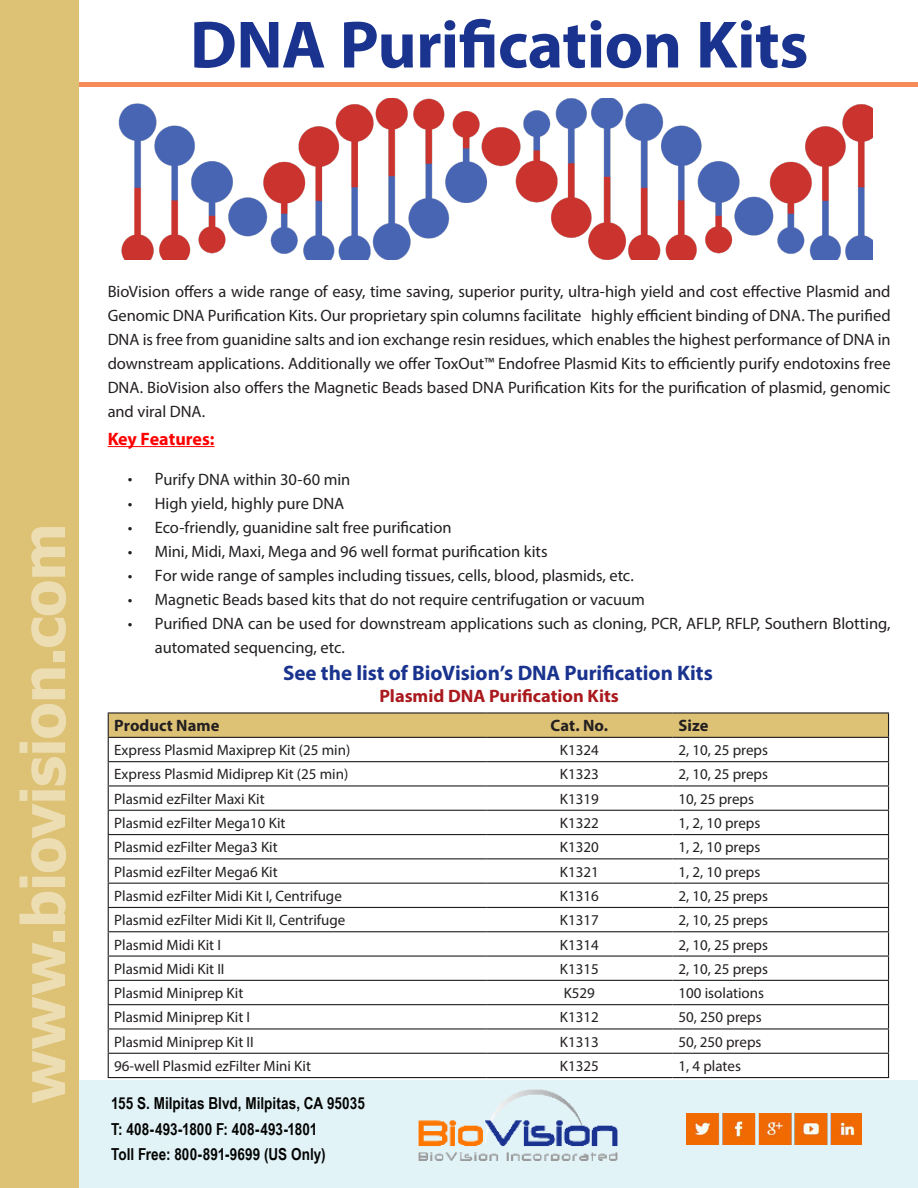
<style>
.page{position:relative;width:918px;height:1188px;background:#fff}
.page>*{position:absolute;margin:0;border:0;box-sizing:border-box;transform-origin:0 0}
.t1{font:700 67.5px "Myriad Pro";letter-spacing:-.01em;color:#19338f}
.t2{font:700 60px "Tahoma";letter-spacing:-.015em;color:#edddb3}
.t3{font:700 21px "Myriad Pro";color:#19338f}
.t4{font:700 18px "Myriad Pro";color:#aa191d}
.t5{font:700 18px "Myriad Pro";color:#f00}
.t6{font:16.5px/24px "Myriad Pro";letter-spacing:-.005em;color:#231f20;text-align:justify}
.t7{font:700 16.5px/25.5px "Arial Narrow";letter-spacing:.005em;color:#040503}
.t8{font:700 16.5px "Myriad Pro";color:#231f20}
.t9{font:15px "Myriad Pro";color:#231f20}
</style>
<div class="page">
<div style="left:0;top:0;width:79px;height:1188px;background:#ddc275"></div>
<div style="left:79px;top:1080px;width:839px;height:108px;background:#e2f3f8"></div>
<img style="left:418px;top:1089px;width:200px;height:72px">
<img style="left:686px;top:1113px;width:175px;height:32px">
<div style="left:80px;top:82px;width:838px;height:5px;background:#f68b59"></div>
<hr style="left:108px;top:446px;width:107px;height:1px;background:#f00">
<hr style="left:108px;top:712px;width:378px;height:2px;background:#231f20">
<hr style="left:486px;top:712px;width:187px;height:2px;background:#231f20">
<hr style="left:673px;top:712px;width:216px;height:2px;background:#231f20">
<svg style="left:108px;top:713px;width:781px;height:364px"></svg>
<hr style="left:108px;top:1077px;width:378px;height:1px;background:#231f20">
<hr style="left:486px;top:1077px;width:187px;height:1px;background:#231f20">
<hr style="left:673px;top:1077px;width:216px;height:1px;background:#231f20">
<img style="left:119px;top:99px;width:754px;height:160px">
<p class="t1" style="left:190px;top:1px;width:620px">DNA Purification Kits</p>
<h2 class="t2" style="left:1px;top:1104px;width:582px;rotate:-90deg">www.biovision.com</h2>
<p class="t6" style="left:108px;top:279px;width:785px">BioVision offers a wide range of easy, time saving, superior purity, ultra-high yield and cost effective Plasmid and Genomic DNA Purification Kits. Our proprietary spin columns facilitate highly efficient binding of DNA. The purified DNA is free from guanidine salts and ion exchange resin residues, which enables the highest performance of DNA in downstream applications. Additionally we offer ToxOut™ Endofree Plasmid Kits to efficiently purify endotoxins free DNA. BioVision also offers the Magnetic Beads based DNA Purification Kits for the purification of plasmid, genomic and viral DNA.</p>
<p class="t5" style="left:108px;top:427px;width:108px">Key Features:</p>
<p class="t6" style="left:128px;top:467px;width:224px">• Purify DNA within 30-60 min</p>
<p class="t6" style="left:128px;top:491px;width:218px">• High yield, highly pure DNA</p>
<p class="t6" style="left:128px;top:515px;width:325px">• Eco-friendly, guanidine salt free purification</p>
<p class="t6" style="left:128px;top:539px;width:421px">• Mini, Midi, Maxi, Mega and 96 well format purification kits</p>
<p class="t6" style="left:128px;top:563px;width:507px">• For wide range of samples including tissues, cells, blood, plasmids, etc.</p>
<p class="t6" style="left:128px;top:587px;width:518px">• Magnetic Beads based kits that do not require centrifugation or vacuum</p>
<p class="t6" style="left:155px;top:611px;width:737px;text-indent:-27px">• Purified DNA can be used for downstream applications such as cloning, PCR, AFLP, RFLP, Southern Blotting, automated sequencing, etc.</p>
<p class="t3" style="left:283px;top:659px;width:431px">See the list of BioVision’s DNA Purification Kits</p>
<p class="t8" style="left:114px;top:715px;width:107px">Product Name</p>
<p class="t8" style="left:551px;top:715px;width:59px">Cat. No.</p>
<p class="t8" style="left:679px;top:715px;width:31px">Size</p>
<p class="t9" style="left:114px;top:741px;width:238px">Express Plasmid Maxiprep Kit (25 min)</p>
<p class="t9" style="left:560px;top:741px;width:40px">K1324</p>
<p class="t9" style="left:679px;top:741px;width:91px">2, 10, 25 preps</p>
<p class="t9" style="left:114px;top:765px;width:236px">Express Plasmid Midiprep Kit (25 min)</p>
<p class="t9" style="left:560px;top:765px;width:40px">K1323</p>
<p class="t9" style="left:679px;top:765px;width:91px">2, 10, 25 preps</p>
<p class="t9" style="left:114px;top:789px;width:152px">Plasmid ezFilter Maxi Kit</p>
<p class="t9" style="left:560px;top:789px;width:40px">K1319</p>
<p class="t9" style="left:679px;top:789px;width:77px">10, 25 preps</p>
<p class="t9" style="left:114px;top:814px;width:173px">Plasmid ezFilter Mega10 Kit</p>
<p class="t9" style="left:560px;top:814px;width:40px">K1322</p>
<p class="t9" style="left:679px;top:814px;width:83px">1, 2, 10 preps</p>
<p class="t9" style="left:114px;top:838px;width:165px">Plasmid ezFilter Mega3 Kit</p>
<p class="t9" style="left:560px;top:838px;width:40px">K1320</p>
<p class="t9" style="left:679px;top:838px;width:83px">1, 2, 10 preps</p>
<p class="t9" style="left:114px;top:862px;width:165px">Plasmid ezFilter Mega6 Kit</p>
<p class="t9" style="left:560px;top:862px;width:40px">K1321</p>
<p class="t9" style="left:679px;top:862px;width:83px">1, 2, 10 preps</p>
<p class="t9" style="left:114px;top:887px;width:229px">Plasmid ezFilter Midi Kit I, Centrifuge</p>
<p class="t9" style="left:560px;top:887px;width:40px">K1316</p>
<p class="t9" style="left:679px;top:887px;width:91px">2, 10, 25 preps</p>
<p class="t9" style="left:114px;top:911px;width:233px">Plasmid ezFilter Midi Kit II, Centrifuge</p>
<p class="t9" style="left:560px;top:911px;width:40px">K1317</p>
<p class="t9" style="left:679px;top:911px;width:91px">2, 10, 25 preps</p>
<p class="t9" style="left:114px;top:935px;width:108px">Plasmid Midi Kit I</p>
<p class="t9" style="left:560px;top:935px;width:40px">K1314</p>
<p class="t9" style="left:679px;top:935px;width:91px">2, 10, 25 preps</p>
<p class="t9" style="left:114px;top:960px;width:112px">Plasmid Midi Kit II</p>
<p class="t9" style="left:560px;top:960px;width:40px">K1315</p>
<p class="t9" style="left:679px;top:960px;width:91px">2, 10, 25 preps</p>
<p class="t9" style="left:114px;top:984px;width:131px">Plasmid Miniprep Kit</p>
<p class="t9" style="left:564px;top:984px;width:33px">K529</p>
<p class="t9" style="left:679px;top:984px;width:87px">100 isolations</p>
<p class="t9" style="left:114px;top:1008px;width:137px">Plasmid Miniprep Kit I</p>
<p class="t9" style="left:560px;top:1008px;width:40px">K1312</p>
<p class="t9" style="left:679px;top:1008px;width:85px">50, 250 preps</p>
<p class="t9" style="left:114px;top:1032px;width:141px">Plasmid Miniprep Kit II</p>
<p class="t9" style="left:560px;top:1032px;width:40px">K1313</p>
<p class="t9" style="left:679px;top:1032px;width:84px">50, 250 preps</p>
<p class="t9" style="left:114px;top:1057px;width:198px">96-well Plasmid ezFilter Mini Kit</p>
<p class="t9" style="left:560px;top:1057px;width:40px">K1325</p>
<p class="t9" style="left:679px;top:1057px;width:64px">1, 4 plates</p>
<p class="t4" style="left:380px;top:684px;width:241px">Plasmid DNA Purification Kits</p>
<p class="t7" style="left:111px;top:1090px;width:255px">155 S. Milpitas Blvd, Milpitas, CA 95035<br>T: 408-493-1800 F: 408-493-1801<br>Toll Free: 800-891-9699 (US Only)</p>
</div>
